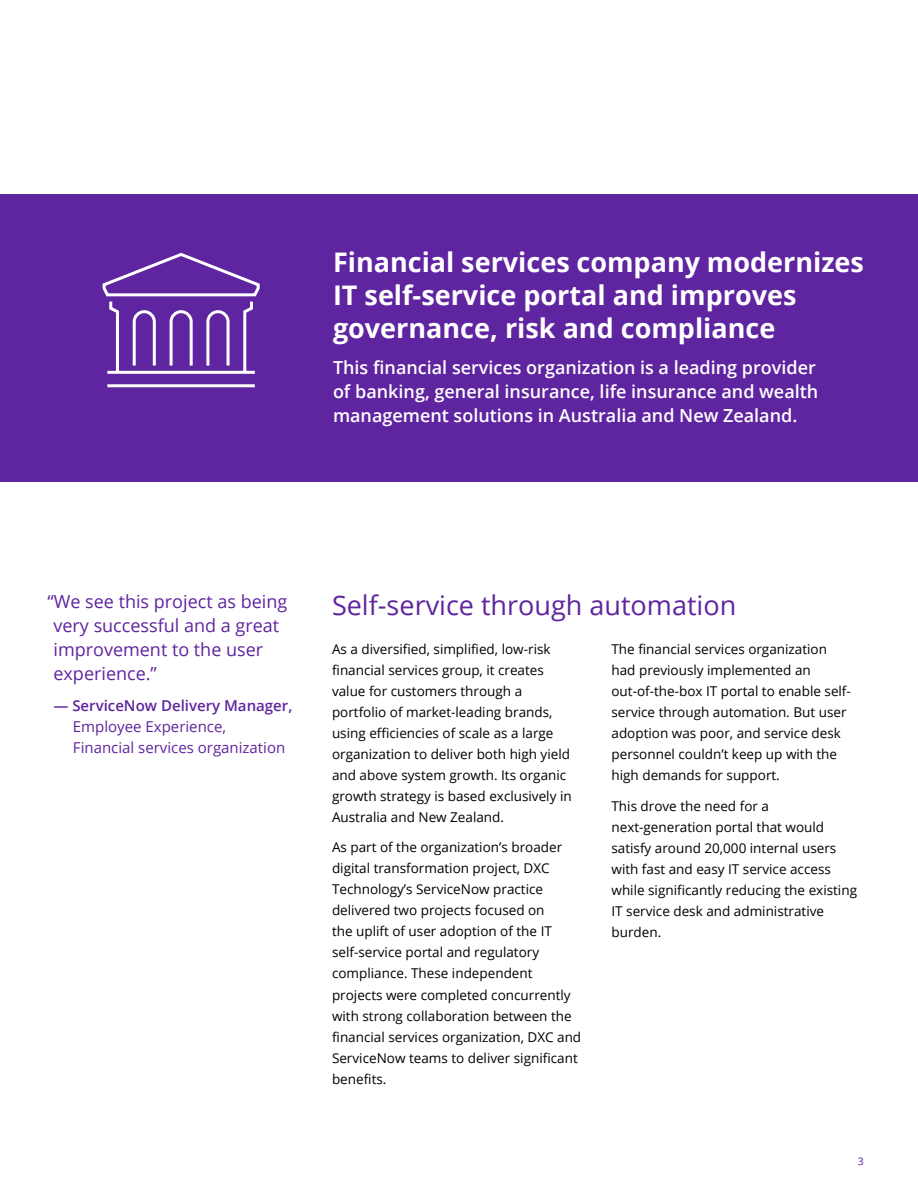
<style>
.page{position:relative;width:918px;height:1188px;background:#fff}
.page>*{position:absolute;margin:0;border:0;box-sizing:border-box;transform-origin:0 0}
.t1{font:700 27px/33px "Open Sans";color:#fff}
.t2{font:27px "Open Sans";color:#5f249f}
.t3{font:600 18px/24px "Open Sans";color:#fff}
.t4{font:18px/24px "Open Sans";color:#5f249f}
.t5{font:15px/21px "Open Sans";color:#5f249f}
.t6{font:600 15px "Open Sans";color:#5f249f}
.t7{font:13.5px/21px "Open Sans";color:#000}
.t8{font:10.5px "Open Sans";color:#5f249f}
</style>
<div class="page">
<div style="left:0;top:194px;width:918px;height:288px;background:#5f249f"></div>
<svg style="left:102px;top:252px;width:158px;height:136px"></svg>
<h1 class="t1" style="left:333px;top:245px;width:533px">Financial services company modernizes<br>IT self-service portal and improves governance, risk and compliance</h1>
<h2 class="t3" style="left:333px;top:355px;width:487px">This financial services organization is a leading provider of banking, general insurance, life insurance and wealth management solutions in Australia and New Zealand.</h2>
<h2 class="t4" style="left:53px;top:589px;width:235px;text-indent:-6px">“We see this project as being very successful and a great improvement to the user experience.”</h2>
<p class="t6" style="left:53px;top:695px;width:240px">— ServiceNow Delivery Manager,</p>
<p class="t5" style="left:73px;top:715px;width:214px">Employee Experience,<br>Financial services organization</p>
<h1 class="t2" style="left:332px;top:586px;width:406px">Self-service through automation</h1>
<p class="t7" style="left:332px;top:638px;width:241px">As a diversified, simplified, low-risk financial services group, it creates value for customers through a portfolio of market-leading brands, using efficiencies of scale as a large organization to deliver both high yield and above system growth. Its organic growth strategy is based exclusively in Australia and New Zealand.</p>
<p class="t7" style="left:332px;top:837px;width:251px">As part of the organization’s broader digital transformation project, DXC Technology’s ServiceNow practice delivered two projects focused on<br>the uplift of user adoption of the IT self-service portal and regulatory compliance. These independent projects were completed concurrently with strong collaboration between the financial services organization, DXC and ServiceNow teams to deliver significant benefits.</p>
<p class="t7" style="left:612px;top:638px;width:241px">The financial services organization had previously implemented an out-of‑the‑box IT portal to enable self&shy;service through automation. But user adoption was poor, and service desk personnel couldn’t keep up with the high demands for support.</p>
<p class="t7" style="left:612px;top:795px;width:247px">This drove the need for a next‑generation portal that would satisfy around 20,000 internal users with fast and easy IT service access while significantly reducing the existing<br>IT service desk and administrative burden.</p>
<p class="t8" style="left:858px;top:1154px;width:8px">3</p>
</div>
